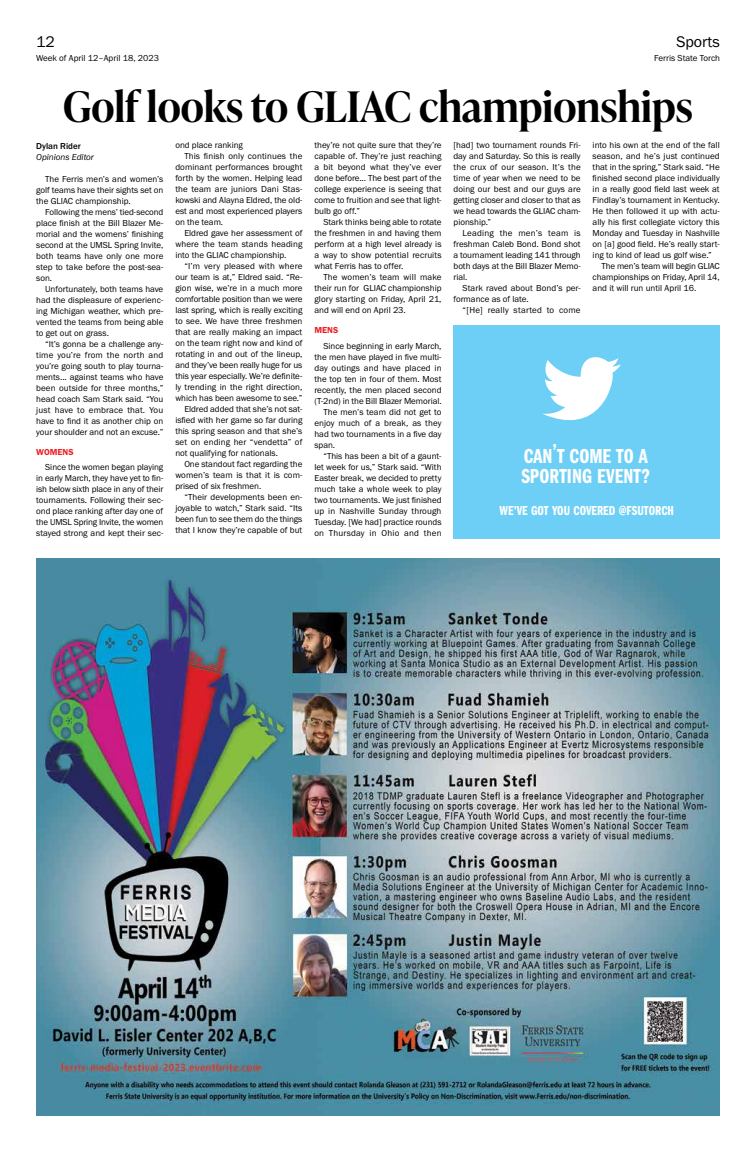
<style>
.page{position:relative;width:756px;height:1152px;background:#fff}
.page>*{position:absolute;margin:0;border:0;box-sizing:border-box;transform-origin:0 0}
.t1{font:600 42px "Ivy Presto Headline";color:#000}
.t2{font:21px/20px "Franklin Gothic URW Com Dem";color:#fff}
.t3{font:16px "Franklin Gothic URW Boo";letter-spacing:-.005em;color:#000}
.t4{font:13.5px "Franklin Gothic URW Com Dem";color:#fff}
.t5{font:9px/11px "Franklin Gothic URW Boo";color:#000;text-align:justify}
.t6{font:9px "Franklin Gothic URW Boo";letter-spacing:.02em;color:#000}
.t7{font:9px "Franklin Gothic URW Boo Ita";color:#000}
.t8{font:500 9px "Franklin Gothic URW";color:#000}
.t9{font:9px "Franklin Gothic URW Dem";color:#ed1d24}
</style>
<div class="page">
<img style="left:36px;top:558px;width:684px;height:558px">
<div style="left:454px;top:325px;width:266px;height:214px;background:#6dcff6"></div>
<svg style="left:542px;top:357px;width:79px;height:64px"></svg>
<h3 class="t3" style="left:677px;top:31px;width:45px">Sports</h3>
<p class="t5" style="left:654px;top:52px;width:67px">Ferris State Torch</p>
<h1 class="t1" style="left:63px;top:77px;width:631px">Golf looks to GLIAC championships</h1>
<p class="t8" style="left:36px;top:140px;width:46px">Dylan Rider</p>
<p class="t7" style="left:36px;top:151px;width:59px">Opinions Editor</p>
<p class="t5" style="left:36px;top:173px;width:129px;text-indent:9px">The Ferris men’s and women’s golf teams have their sights set on the GLIAC championship.</p>
<p class="t5" style="left:36px;top:206px;width:129px;text-indent:9px">Following the mens’ tied-second place finish at the Bill Blazer Me&shy;morial and the womens’ finishing second at the UMSL Spring Invite, both teams have only one more step to take before the post-sea&shy;son.</p>
<p class="t5" style="left:36px;top:283px;width:129px;text-indent:9px">Unfortunately, both teams have had the displeasure of experienc&shy;ing Michigan weather, which pre&shy;vented the teams from being able to get out on grass.</p>
<p class="t5" style="left:36px;top:338px;width:129px;text-indent:9px">“It’s gonna be a challenge any&shy;time you’re from the north and you’re going south to play tourna&shy;ments... against teams who have been outside for three months,” head coach Sam Stark said. “You just have to embrace that. You have to find it as another chip on your shoulder and not an excuse.”</p>
<p class="t9" style="left:36px;top:446px;width:39px">WOMENS</p>
<p class="t5" style="left:36px;top:461px;width:129px;text-indent:9px">Since the women began playing in early March, they have yet to fin&shy;ish below sixth place in any of their tournaments. Following their sec&shy;ond place ranking after day one of the UMSL Spring Invite, the women stayed strong and kept their sec-</p>
<h3 class="t3" style="left:36px;top:31px;width:20px">12</h3>
<p class="t5" style="left:36px;top:52px;width:125px">Week of April 12–April 18, 2023</p>
<p class="t5" style="left:593px;top:140px;width:129px">into his own at the end of the fall</p>
<p class="t5" style="left:593px;top:151px;width:129px">season, and he’s just continued</p>
<p class="t5" style="left:593px;top:162px;width:129px">that in the spring,” Stark said. “He</p>
<p class="t5" style="left:593px;top:173px;width:129px">finished second place individually</p>
<p class="t5" style="left:593px;top:184px;width:129px">in a really good field last week at</p>
<p class="t5" style="left:593px;top:195px;width:129px">Findlay’s tournament in Kentucky.</p>
<p class="t5" style="left:593px;top:206px;width:129px">He then followed it up with actu-</p>
<p class="t5" style="left:593px;top:217px;width:129px">ally his first collegiate victory this</p>
<p class="t5" style="left:593px;top:228px;width:129px">Monday and Tuesday in Nashville</p>
<p class="t5" style="left:593px;top:239px;width:129px">on [a] good field. He’s really start-</p>
<p class="t5" style="left:593px;top:250px;width:121px">ing to kind of lead us golf wise.”</p>
<p class="t5" style="left:602px;top:261px;width:120px">The men’s team will begin GLIAC</p>
<p class="t5" style="left:593px;top:272px;width:129px">championships on Friday, April 14,</p>
<p class="t5" style="left:593px;top:283px;width:105px">and it will run until April 16.</p>
<p class="t5" style="left:454px;top:140px;width:129px">[had] two tournament rounds Fri&shy;day and Saturday. So this is really the crux of our season. It’s the time of year when we need to be doing our best and our guys are getting closer and closer to that as we head towards the GLIAC cham&shy;pionship.”</p>
<p class="t5" style="left:454px;top:228px;width:129px;text-indent:9px">Leading the men’s team is freshman Caleb Bond. Bond shot a tournament leading 141 through both days at the Bill Blazer Memo&shy;rial.</p>
<p class="t5" style="left:454px;top:283px;width:129px;text-indent:9px">Stark raved about Bond’s per&shy;formance as of late.</p>
<p class="t6" style="left:463px;top:305px;width:120px">“[He] really started to come</p>
<p class="t5" style="left:314px;top:140px;width:129px">they’re not quite sure that they’re capable of. They’re just reaching a bit beyond what they’ve ever done before... The best part of the college experience is seeing that come to fruition and see that light&shy;bulb go off.”</p>
<p class="t5" style="left:314px;top:217px;width:129px;text-indent:9px">Stark thinks being able to rotate the freshmen in and having them perform at a high level already is a way to show potential recruits what Ferris has to offer.</p>
<p class="t5" style="left:314px;top:272px;width:129px;text-indent:9px">The women’s team will make their run for GLIAC championship glory starting on Friday, April 21, and will end on April 23.</p>
<p class="t9" style="left:314px;top:325px;width:25px">MENS</p>
<p class="t5" style="left:323px;top:340px;width:120px">Since beginning in early March,</p>
<p class="t5" style="left:314px;top:351px;width:129px">the men have played in five multi-</p>
<p class="t5" style="left:314px;top:362px;width:129px">day outings and have placed in</p>
<p class="t5" style="left:314px;top:373px;width:129px">the top ten in four of them. Most</p>
<p class="t5" style="left:314px;top:384px;width:129px">recently, the men placed second</p>
<p class="t5" style="left:314px;top:395px;width:129px">(T-2nd) in the Bill Blazer Memorial.</p>
<p class="t5" style="left:323px;top:406px;width:120px">The men’s team did not get to</p>
<p class="t5" style="left:314px;top:417px;width:129px">enjoy much of a break, as they</p>
<p class="t5" style="left:314px;top:428px;width:129px">had two tournaments in a five day</p>
<p class="t5" style="left:314px;top:439px;width:22px">span.</p>
<p class="t5" style="left:323px;top:450px;width:120px">“This has been a bit of a gaunt-</p>
<p class="t5" style="left:314px;top:461px;width:129px">let week for us,” Stark said. “With</p>
<p class="t5" style="left:314px;top:472px;width:129px">Easter break, we decided to pretty</p>
<p class="t5" style="left:314px;top:483px;width:129px">much take a whole week to play</p>
<p class="t5" style="left:314px;top:494px;width:129px">two tournaments. We just finished</p>
<p class="t5" style="left:314px;top:505px;width:129px">up in Nashville Sunday through</p>
<p class="t5" style="left:314px;top:516px;width:129px">Tuesday. [We had] practice rounds</p>
<p class="t6" style="left:314px;top:527px;width:129px">on Thursday in Ohio and then</p>
<p class="t5" style="left:175px;top:140px;width:69px">ond place ranking</p>
<p class="t5" style="left:184px;top:151px;width:120px">This finish only continues the</p>
<p class="t5" style="left:175px;top:162px;width:129px">dominant performances brought</p>
<p class="t5" style="left:175px;top:173px;width:129px">forth by the women. Helping lead</p>
<p class="t5" style="left:175px;top:184px;width:129px">the team are juniors Dani Stas-</p>
<p class="t5" style="left:175px;top:195px;width:129px">kowski and Alayna Eldred, the old-</p>
<p class="t5" style="left:175px;top:206px;width:129px">est and most experienced players</p>
<p class="t5" style="left:175px;top:217px;width:49px">on the team.</p>
<p class="t5" style="left:184px;top:228px;width:120px">Eldred gave her assessment of</p>
<p class="t5" style="left:175px;top:239px;width:129px">where the team stands heading</p>
<p class="t5" style="left:175px;top:250px;width:113px">into the GLIAC championship.</p>
<p class="t5" style="left:184px;top:261px;width:120px">“I’m very pleased with where</p>
<p class="t5" style="left:175px;top:272px;width:129px">our team is at,” Eldred said. “Re-</p>
<p class="t5" style="left:175px;top:283px;width:129px">gion wise, we’re in a much more</p>
<p class="t5" style="left:175px;top:294px;width:129px">comfortable position than we were</p>
<p class="t5" style="left:175px;top:305px;width:129px">last spring, which is really exciting</p>
<p class="t5" style="left:175px;top:316px;width:129px">to see. We have three freshmen</p>
<p class="t5" style="left:175px;top:327px;width:129px">that are really making an impact</p>
<p class="t5" style="left:175px;top:338px;width:129px">on the team right now and kind of</p>
<p class="t5" style="left:175px;top:349px;width:129px">rotating in and out of the lineup,</p>
<p class="t5" style="left:175px;top:360px;width:129px">and they’ve been really huge for us</p>
<p class="t5" style="left:175px;top:371px;width:129px">this year especially. We’re definite-</p>
<p class="t5" style="left:175px;top:382px;width:129px">ly trending in the right direction,</p>
<p class="t5" style="left:175px;top:393px;width:129px">which has been awesome to see.”</p>
<p class="t5" style="left:184px;top:404px;width:120px">Eldred added that she’s not sat-</p>
<p class="t5" style="left:175px;top:415px;width:129px">isfied with her game so far during</p>
<p class="t5" style="left:175px;top:426px;width:129px">this spring season and that she’s</p>
<p class="t5" style="left:175px;top:437px;width:129px">set on ending her “vendetta” of</p>
<p class="t5" style="left:175px;top:448px;width:104px">not qualifying for nationals.</p>
<p class="t5" style="left:184px;top:459px;width:120px">One standout fact regarding the</p>
<p class="t5" style="left:175px;top:470px;width:129px">women’s team is that it is com-</p>
<p class="t5" style="left:175px;top:481px;width:88px">prised of six freshmen.</p>
<p class="t5" style="left:184px;top:492px;width:120px">“Their developments been en-</p>
<p class="t5" style="left:175px;top:503px;width:129px">joyable to watch,” Stark said. “Its</p>
<p class="t5" style="left:175px;top:514px;width:129px">been fun to see them do the things</p>
<p class="t5" style="left:175px;top:525px;width:129px">that I know they’re capable of but</p>
<h2 class="t2" style="left:521px;top:444px;width:130px">CAN’T COME TO A<br>SPORTING EVENT?</h2>
<h3 class="t4" style="left:500px;top:501px;width:176px">WE’VE GOT YOU COVERED @FSUTORCH</h3>
</div>
